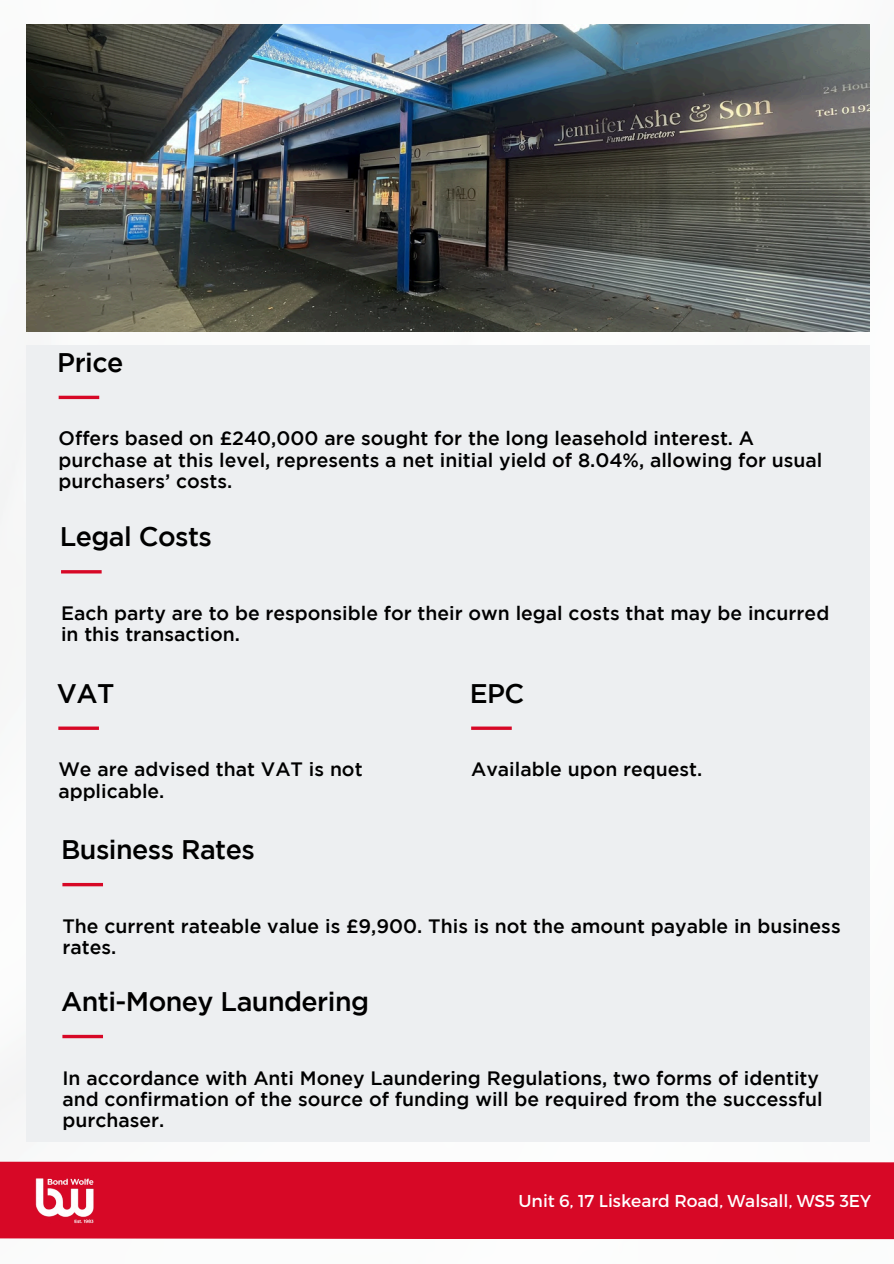
<style>
.page{position:relative;width:894px;height:1264px;background:#fff}
.page>*{position:absolute;margin:0;border:0;box-sizing:border-box;transform-origin:0 0}
.t1{font:500 26.85px "Gotham";letter-spacing:-.02em;color:#000}
.t2{font:500 19.35px/21.3px "Gotham";color:#000}
.t3{font:17.25px "Montserrat";color:#fff}
</style>
<div class="page">
<img style="left:0;top:24px;width:893px;height:1216px">
<div style="left:0;top:1161px;width:893px;height:78px;background:#d70826"></div>
<img style="left:34px;top:1174px;width:62px;height:52px">
<img style="left:26px;top:24px;width:843px;height:307px">
<div style="left:26px;top:345px;width:843px;height:795px;background:#edeff1"></div>
<hr style="left:61px;top:570px;width:41px;height:3px;background:#d70826">
<svg style="left:58px;top:726px;width:41px;height:4px"></svg>
<svg style="left:471px;top:726px;width:40px;height:4px"></svg>
<svg style="left:62px;top:1034px;width:41px;height:4px"></svg>
<hr style="left:59px;top:396px;width:40px;height:3px;background:#d70826">
<hr style="left:62px;top:883px;width:41px;height:3px;background:#d70826">
<h3 class="t1" style="left:57px;top:352px;width:68px">Price</h3>
<h2 class="t2" style="left:59px;top:429px;width:765px">Offers based on £240,000 are sought for the long leasehold interest. A purchase at this level, represents a net initial yield of 8.04%, allowing for usual purchasers’ costs.</h2>
<h3 class="t1" style="left:60px;top:526px;width:154px">Legal Costs</h3>
<h2 class="t2" style="left:61px;top:603px;width:769px">Each party are to be responsible for their own legal costs that may be incurred in this transaction.</h2>
<h3 class="t1" style="left:57px;top:683px;width:59px">VAT</h3>
<h1 class="t2" style="left:58px;top:760px;width:306px">We are advised that VAT is not applicable.</h1>
<h3 class="t1" style="left:61px;top:839px;width:195px">Business Rates</h3>
<h1 class="t1" style="left:469px;top:683px;width:56px">EPC</h1>
<h3 class="t2" style="left:471px;top:760px;width:233px">Available upon request.</h3>
<p class="t2" style="left:62px;top:916px;width:779px">The current rateable value is £9,900. This is not the amount payable in business rates.</p>
<h3 class="t1" style="left:61px;top:991px;width:309px">Anti-Money Laundering</h3>
<h2 class="t2" style="left:62px;top:1068px;width:761px">In accordance with Anti Money Laundering Regulations, two forms of identity and confirmation of the source of funding will be required from the successful purchaser.</h2>
<p class="t3" style="left:518px;top:1189px;width:354px">Unit 6, 17 Liskeard Road, Walsall, WS5 3EY</p>
</div>
